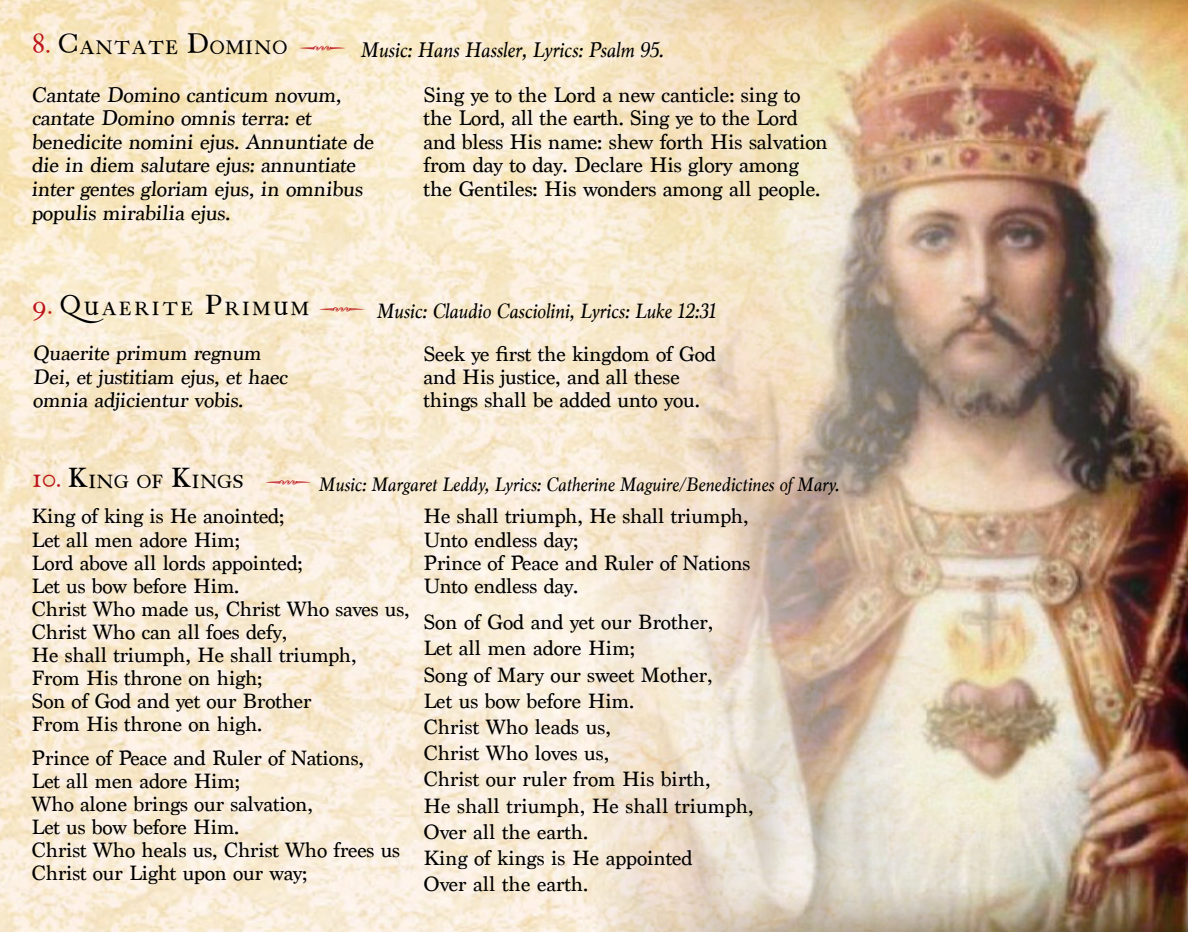
<style>
.page{position:relative;width:1188px;height:932px;background:#fff}
.page>*{position:absolute;margin:0;border:0;box-sizing:border-box;transform-origin:0 0}
.t1{font:22.2px/23.5px "Marion";letter-spacing:-.005em;color:#000}
.t2{font:italic 22.2px/44.5px "Marion";color:#000}
.t3{font:21.9px/23.2px "Marion";letter-spacing:-.005em;color:#000}
.t4{font:21.75px/23.1px "Marion";letter-spacing:-.005em;color:#000}
.t5{font:italic 21.75px/42.6px "Marion";color:#000}
.t6{font:italic 20.55px "Marion";color:#000}
.s1{font-family:"antiqueroman";font-style:normal;font-size:26.25px;color:#bc141a}
.s2{font-family:"antiqueroman";font-style:normal;font-size:26.25px}
.s3{font-family:"antiqueroman";font-style:normal;font-size:18.3px}
.s4{font-family:"Type Embellishments One Let Plain";font-style:normal;font-size:26.25px;color:#bc141a}
.s5{font-style:normal}
.s6{font-family:"antiqueroman";font-style:normal;font-size:25.65px;color:#bc141a}
.s7{font-family:"antiqueroman";font-style:normal;font-size:25.65px}
.s8{font-family:"antiqueroman";font-style:normal;font-size:18px}
.s9{font-family:"Type Embellishments One Let Plain";font-style:normal;font-size:25.65px;color:#bc141a}
</style>
<div class="page">
<img style="left:0;top:0;width:596px;height:932px">
<img style="left:596px;top:0;width:592px;height:932px">
<p class="t2" style="left:32px;top:27px;width:633px"><span class="s1">8.</span> <span class="s2">C</span><span class="s3">ANTATE</span> <span class="s2">D</span><span class="s3">OMINO</span> <span class="s4">Q</span> Music: Hans Hassler, Lyrics: Psalm 95.<br><span class="s5">Cantate Domino canticum novum,</span></p>
<p class="t1" style="left:32px;top:107px;width:346px">cantate Domino omnis terra: et benedicite nomini ejus. Annuntiate de die in diem salutare ejus: annuntiate inter gentes gloriam ejus, in omnibus populis mirabilia ejus.</p>
<p class="t1" style="left:424px;top:83px;width:406px">Sing ye to the Lord a new canticle: sing to the Lord, all the earth. Sing ye to the Lord and bless His name: shew forth His salvation from day to day. Declare His glory among the Gentiles: His wonders among all people.</p>
<p class="t5" style="left:32px;top:289px;width:686px"><span class="s6">9.</span> <span class="s7">Q</span><span class="s8">UAERITE</span> <span class="s7">P</span><span class="s8">RIMUM</span> <span class="s9">Q</span> Music: Claudio Casciolini, Lyrics: Luke 12:31<br><span class="s5">Quaerite primum regnum</span></p>
<p class="t4" style="left:33px;top:365px;width:259px">Dei, et justitiam ejus, et haec omnia adjicientur vobis.</p>
<p class="t3" style="left:423px;top:342px;width:294px">Seek ye first the kingdom of God and His justice, and all these things shall be added unto you.</p>
<p class="t6" style="left:32px;top:470px;width:809px"><span class="s6">10.</span> <span class="s7">K</span><span class="s8">ING OF</span> <span class="s7">K</span><span class="s8">INGS</span> <span class="s9">Q</span> Music: Margaret Leddy, Lyrics: Catherine Maguire/Benedictines of Mary.</p>
<p class="t4" style="left:423px;top:505px;width:329px">He shall triumph, He shall triumph,<br>Unto endless day;<br>Prince of Peace and Ruler of Nations<br>Unto endless day.</p>
<p class="t4" style="left:423px;top:609px;width:332px;line-height:26.2px">Son of God and yet our Brother,<br>Let all men adore Him;<br>Song of Mary our sweet Mother,<br>Let us bow before Him.<br>Christ Who leads us,<br>Christ Who loves us,<br>Christ our ruler from His birth,<br>He shall triumph, He shall triumph,<br>Over all the earth.<br>King of kings is He appointed<br>Over all the earth.</p>
<p class="t4" style="left:32px;top:505px;width:379px">King of king is He anointed;<br>Let all men adore Him;<br>Lord above all lords appointed;<br>Let us bow before Him.<br>Christ Who made us, Christ Who saves us,<br>Christ Who can all foes defy,<br>He shall triumph, He shall triumph,<br>From His throne on high;<br>Son of God and yet our Brother<br>From His throne on high.</p>
<p class="t4" style="left:32px;top:746px;width:370px">Prince of Peace and Ruler of Nations,<br>Let all men adore Him;<br>Who alone brings our salvation,<br>Let us bow before Him.<br>Christ Who heals us, Christ Who frees us<br>Christ our Light upon our way;</p>
</div>
